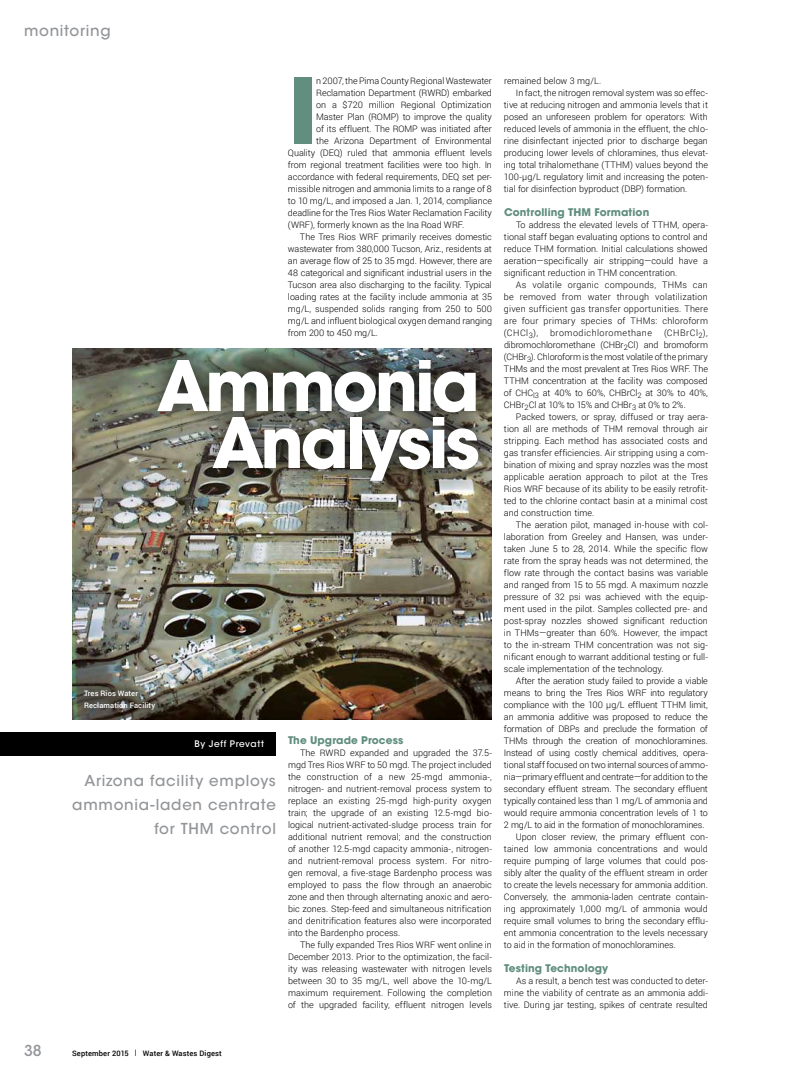
<style>
.page{position:relative;width:792px;height:1080px;background:#fff}
.page>*{position:absolute;margin:0;border:0;box-sizing:border-box;transform-origin:0 0}
.t1{font:700 90.1px "ITC Avant Garde Std";color:#618e7e}
.t2{font:700 69px/57px "ITC Avant Garde Std";letter-spacing:-.05em;color:#fff;text-align:right}
.t3{font:500 15px/24px "ITC Avant Garde Std";letter-spacing:.05em;color:#939598;text-align:right}
.t4{font:700 10.5px "ITC Avant Garde Std";letter-spacing:.01em;color:#618e7e}
.t5{font:300 9px/12px "Roboto";letter-spacing:-.005em;color:#000;text-align:justify}
.t6{font:300 9px "Roboto";letter-spacing:.055em;color:#000}
.t7{font:500 9px "ITC Avant Garde Std";letter-spacing:.06em;color:#fff}
.t8{font:500 7.5px "Roboto";letter-spacing:.02em;color:#000}
.t9{font:500 7.5px/12px "Roboto";letter-spacing:.015em;color:#fff}
</style>
<div class="page">
<img style="left:72px;top:348px;width:420px;height:372px">
<div style="left:0;top:732px;width:276px;height:24px;background:#000"></div>
<h3 class="t3" style="left:24px;top:19px;width:88px">monitoring</h3>
<h1 class="t1" style="left:288px;top:52px;width:31px">I</h1>
<p class="t5" style="left:316px;top:75px;width:177px">n 2007, the Pima County Regional Wastewater</p>
<p class="t5" style="left:316px;top:87px;width:177px">Reclamation Department (RWRD) embarked</p>
<p class="t5" style="left:316px;top:98px;width:177px">on a $720 million Regional Optimization</p>
<p class="t5" style="left:316px;top:110px;width:177px">Master Plan (ROMP) to improve the quality</p>
<p class="t5" style="left:316px;top:122px;width:177px">of its effluent. The ROMP was initiated after</p>
<p class="t5" style="left:316px;top:134px;width:177px">the Arizona Department of Environmental</p>
<p class="t5" style="left:288px;top:146px;width:205px">Quality (DEQ) ruled that ammonia effluent levels</p>
<p class="t5" style="left:288px;top:158px;width:206px">from regional treatment facilities were too high. In</p>
<p class="t5" style="left:288px;top:170px;width:206px">accordance with federal requirements, DEQ set per-</p>
<p class="t5" style="left:288px;top:182px;width:205px">missible nitrogen and ammonia limits to a range of 8</p>
<p class="t5" style="left:288px;top:194px;width:206px">to 10 mg/L, and imposed a Jan. 1, 2014, compliance</p>
<p class="t5" style="left:288px;top:206px;width:205px">deadline for the Tres Rios Water Reclamation Facility</p>
<p class="t5" style="left:288px;top:218px;width:178px">(WRF), formerly known as the Ina Road WRF.</p>
<p class="t5" style="left:300px;top:230px;width:193px">The Tres Rios WRF primarily receives domestic</p>
<p class="t5" style="left:288px;top:242px;width:205px">wastewater from 380,000 Tucson, Ariz., residents at</p>
<p class="t5" style="left:288px;top:254px;width:206px">an average flow of 25 to 35 mgd. However, there are</p>
<p class="t5" style="left:288px;top:266px;width:205px">48 categorical and significant industrial users in the</p>
<p class="t5" style="left:288px;top:278px;width:205px">Tucson area also discharging to the facility. Typical</p>
<p class="t5" style="left:288px;top:290px;width:205px">loading rates at the facility include ammonia at 35</p>
<p class="t5" style="left:288px;top:302px;width:205px">mg/L, suspended solids ranging from 250 to 500</p>
<p class="t5" style="left:288px;top:314px;width:206px">mg/L and influent biological oxygen demand ranging</p>
<p class="t5" style="left:288px;top:326px;width:92px">from 200 to 450 mg/L.</p>
<h2 class="t2" style="left:157px;top:357px;width:325px">Ammonia<br>Analysis</h2>
<p class="t9" style="left:84px;top:687px;width:73px">Tres Rios Water<br>Reclamation Facility</p>
<p class="t7" style="left:195px;top:738px;width:71px">By Jeff Prevatt</p>
<h3 class="t3" style="left:72px;top:768px;width:205px">Arizona facility employs ammonia-laden centrate for THM control</h3>
<p class="t4" style="left:288px;top:733px;width:117px">The Upgrade Process</p>
<p class="t5" style="left:288px;top:747px;width:206px;text-indent:12px">The RWRD expanded and upgraded the 37.5- mgd Tres Rios WRF to 50 mgd. The project included the construction of a new 25-mgd ammonia-, nitrogen- and nutrient-removal process system to replace an existing 25-mgd high-purity oxygen train; the upgrade of an existing 12.5-mgd bio&shy;logical nutrient-activated-sludge process train for additional nutrient removal; and the construction of another 12.5-mgd capacity ammonia-, nitrogen&shy;and nutrient-removal process system. For nitro&shy;gen removal, a five-stage Bardenpho process was employed to pass the flow through an anaerobic zone and then through alternating anoxic and aero&shy;bic zones. Step-feed and simultaneous nitrification and denitrification features also were incorporated into the Bardenpho process.</p>
<p class="t5" style="left:288px;top:938px;width:206px;text-indent:12px">The fully expanded Tres Rios WRF went online in December 2013. Prior to the optimization, the facil&shy;ity was releasing wastewater with nitrogen levels between 30 to 35 mg/L, well above the 10-mg/L maximum requirement. Following the completion of the upgraded facility, effluent nitrogen levels</p>
<p class="t5" style="left:504px;top:75px;width:99px">remained below 3 mg/L.</p>
<p class="t5" style="left:516px;top:87px;width:193px">In fact, the nitrogen removal system was so effec-</p>
<p class="t5" style="left:504px;top:98px;width:206px">tive at reducing nitrogen and ammonia levels that it</p>
<p class="t5" style="left:504px;top:110px;width:205px">posed an unforeseen problem for operators: With</p>
<p class="t5" style="left:504px;top:122px;width:206px">reduced levels of ammonia in the effluent, the chlo-</p>
<p class="t5" style="left:504px;top:134px;width:206px">rine disinfectant injected prior to discharge began</p>
<p class="t5" style="left:504px;top:146px;width:206px">producing lower levels of chloramines, thus elevat-</p>
<p class="t5" style="left:504px;top:158px;width:206px">ing total trihalomethane (TTHM) values beyond the</p>
<p class="t5" style="left:504px;top:170px;width:206px">100-µg/L regulatory limit and increasing the poten-</p>
<p class="t5" style="left:504px;top:182px;width:185px">tial for disinfection byproduct (DBP) formation.</p>
<p class="t4" style="left:504px;top:205px;width:147px">Controlling THM Formation</p>
<p class="t5" style="left:504px;top:219px;width:206px;text-indent:12px">To address the elevated levels of TTHM, opera&shy;tional staff began evaluating options to control and reduce THM formation. Initial calculations showed aeration—specifically air stripping—could have a significant reduction in THM concentration.</p>
<p class="t5" style="left:504px;top:278px;width:206px;text-indent:12px">As volatile organic compounds, THMs can be removed from water through volatilization given sufficient gas transfer opportunities. There are four primary species of THMs: chloroform (CHCl<sub>3</sub>),</p>
<p class="t5" style="left:504px;top:327px;width:206px;text-indent:160px">(CHBrCl<sub>2</sub>), dibromochloromethane (CHBr<sub>2</sub>Cl) and bromoform (CHBr<sub>3</sub>). Chloroform is the most volatile of the primary THMs and the most prevalent at Tres Rios WRF. The TTHM concentration at the facility was composed of CHC<sub>l3</sub> at 40% to 60%, CHBrCl<sub>2</sub> at 30% to 40%, CHBr<sub>2</sub>Cl at 10% to 15% and CHBr<sub>3</sub> at 0% to 2%.</p>
<p class="t5" style="left:504px;top:411px;width:206px;text-indent:12px">Packed towers, or spray, diffused or tray aera&shy;tion all are methods of THM removal through air stripping. Each method has associated costs and gas transfer efficiencies. Air stripping using a com&shy;bination of mixing and spray nozzles was the most applicable aeration approach to pilot at the Tres Rios WRF because of its ability to be easily retrofit&shy;ted to the chlorine contact basin at a minimal cost and construction time.</p>
<p class="t5" style="left:504px;top:518px;width:206px;text-indent:12px">The aeration pilot, managed in-house with col&shy;laboration from Greeley and Hansen, was under&shy;taken June 5 to 28, 2014. While the specific flow rate from the spray heads was not determined, the flow rate through the contact basins was variable and ranged from 15 to 55 mgd. A maximum nozzle pressure of 32 psi was achieved with the equip&shy;ment used in the pilot. Samples collected pre- and post-spray nozzles showed significant reduction in THMs—greater than 60%. However, the impact to the in-stream THM concentration was not sig&shy;nificant enough to warrant additional testing or full&shy;scale implementation of the technology.</p>
<p class="t5" style="left:516px;top:674px;width:193px">After the aeration study failed to provide a viable</p>
<p class="t5" style="left:504px;top:686px;width:206px">means to bring the Tres Rios WRF into regulatory</p>
<p class="t5" style="left:504px;top:698px;width:205px">compliance with the 100 µg/L effluent TTHM limit,</p>
<p class="t5" style="left:504px;top:710px;width:205px">an ammonia additive was proposed to reduce the</p>
<p class="t5" style="left:504px;top:722px;width:205px">formation of DBPs and preclude the formation of</p>
<p class="t5" style="left:504px;top:734px;width:205px">THMs through the creation of monochloramines.</p>
<p class="t5" style="left:504px;top:746px;width:206px">Instead of using costly chemical additives, opera-</p>
<p class="t5" style="left:504px;top:758px;width:206px">tional staff focused on two internal sources of ammo-</p>
<p class="t5" style="left:504px;top:770px;width:205px">nia—primary effluent and centrate—for addition to the</p>
<p class="t5" style="left:504px;top:782px;width:205px">secondary effluent stream. The secondary effluent</p>
<p class="t5" style="left:504px;top:794px;width:205px">typically contained less than 1 mg/L of ammonia and</p>
<p class="t5" style="left:504px;top:806px;width:205px">would require ammonia concentration levels of 1 to</p>
<p class="t5" style="left:504px;top:818px;width:202px">2 mg/L to aid in the formation of monochloramines.</p>
<p class="t5" style="left:516px;top:830px;width:193px">Upon closer review, the primary effluent con-</p>
<p class="t5" style="left:504px;top:842px;width:206px">tained low ammonia concentrations and would</p>
<p class="t5" style="left:504px;top:854px;width:206px">require pumping of large volumes that could pos-</p>
<p class="t5" style="left:504px;top:866px;width:205px">sibly alter the quality of the effluent stream in order</p>
<p class="t5" style="left:504px;top:878px;width:205px">to create the levels necessary for ammonia addition.</p>
<p class="t5" style="left:504px;top:890px;width:206px">Conversely, the ammonia-laden centrate contain-</p>
<p class="t5" style="left:504px;top:902px;width:205px">ing approximately 1,000 mg/L of ammonia would</p>
<p class="t5" style="left:504px;top:914px;width:206px">require small volumes to bring the secondary efflu-</p>
<p class="t5" style="left:504px;top:926px;width:205px">ent ammonia concentration to the levels necessary</p>
<p class="t5" style="left:504px;top:938px;width:173px">to aid in the formation of monochloramines.</p>
<p class="t4" style="left:504px;top:961px;width:106px">Testing Technology</p>
<p class="t5" style="left:504px;top:975px;width:206px;text-indent:12px">As a result, a bench test was conducted to deter&shy;mine the viability of centrate as an ammonia addi&shy;tive. During jar testing, spikes of centrate resulted</p>
<p class="t6" style="left:550px;top:327px;width:103px">bromodichloromethane</p>
<h3 class="t3" style="left:24px;top:1039px;width:19px">38</h3>
<p class="t8" style="left:72px;top:1048px;width:151px">September 2015 | Water &amp; Wastes Digest</p>
</div>
